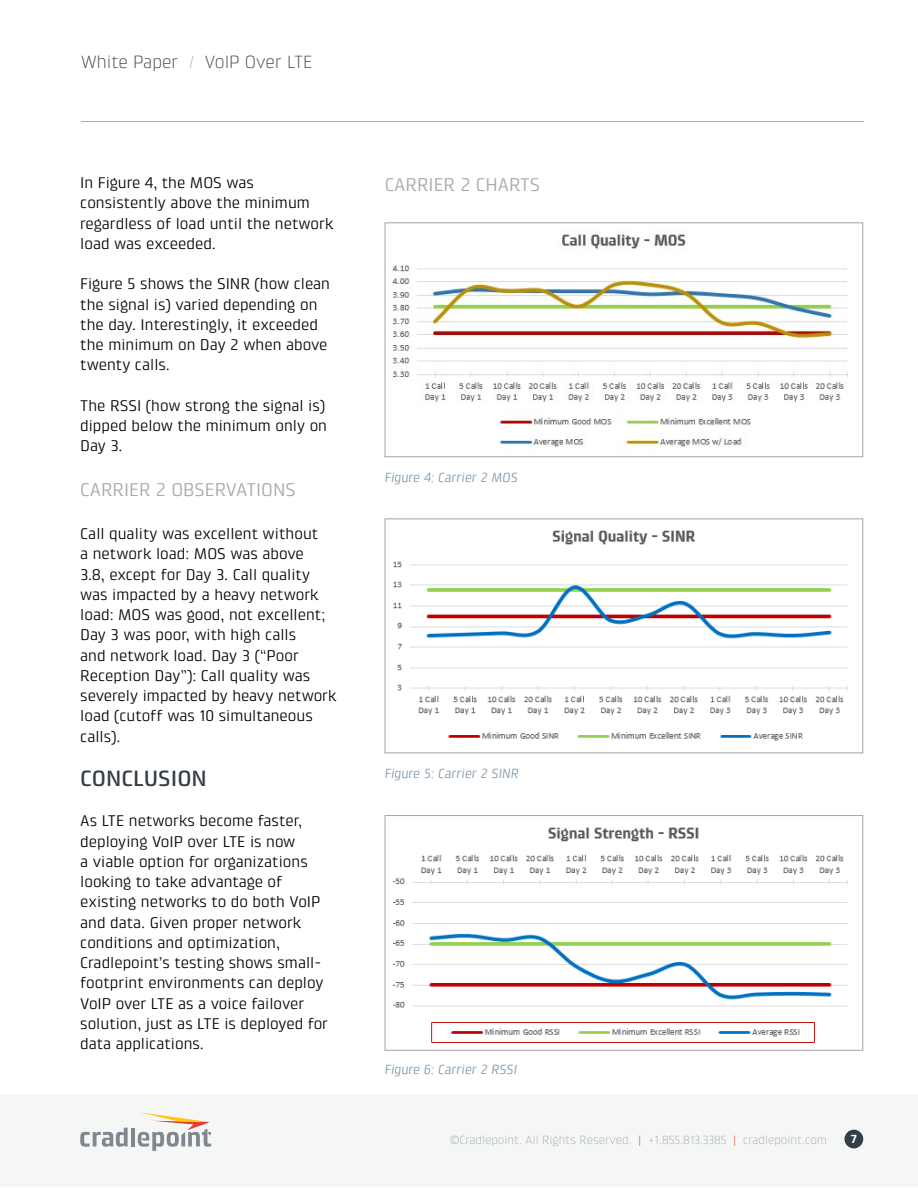
<style>
.page{position:relative;width:918px;height:1188px;background:#fff}
.page>*{position:absolute;margin:0;border:0;box-sizing:border-box;transform-origin:0 0}
.t1{font:500 22.5px "Klint Pro";color:#333e48}
.t2{font:18.75px "Klint Pro";color:#a3a9ad}
.t3{font:300 18px "Klint LT Pro";color:#333e48}
.t4{font:15.75px/20.2px "Klint Pro";color:#000}
.t5{font:italic 13.5px "Klint Pro";color:#7a97a9}
.t6{font:300 12px "Klint LT Pro";color:#a3a9ad}
.t7{font:700 12px "Klint Pro";color:#fff}
.s1{color:#aab9c5}
.s2{font-family:"Klint LT Pro"}
.s3{color:#e63e30}
</style>
<div class="page">
<div style="left:0;top:1094px;width:918px;height:93px;background:#f5f6f6"></div>
<svg style="left:80px;top:1128px;width:48px;height:19px"></svg>
<hr style="left:131px;top:1128px;width:4px;height:18px;background:#80878e">
<svg style="left:138px;top:1112px;width:73px;height:39px"></svg>
<div style="left:844px;top:1130px;width:19px;height:18px;background:#333e48;border-radius:50%"></div>
<hr style="left:81px;top:121px;width:783px;height:1px;background:#a3a9ad">
<img style="left:392px;top:234px;width:456px;height:217px">
<div style="left:385px;top:222px;width:478px;height:235px;border:1px solid #a9a3a1"></div>
<img style="left:393px;top:530px;width:455px;height:211px">
<div style="left:385px;top:519px;width:478px;height:234px;border:1px solid #a9a3a1"></div>
<img style="left:393px;top:827px;width:455px;height:216px">
<div style="left:385px;top:815px;width:478px;height:236px;border:1px solid #a9a3a1"></div>
<p class="t3" style="left:81px;top:52px;width:233px">White Paper <span class="s1">/</span> VoIP Over LTE</p>
<p class="t4" style="left:80px;top:173px;width:255px">In Figure 4, the MOS was consistently above the minimum regardless of load until the network load was exceeded.</p>
<p class="t4" style="left:80px;top:274px;width:251px">Figure 5 shows the SINR (how clean the signal is) varied depending on the day. Interestingly, it exceeded the minimum on Day 2 when above twenty calls.</p>
<p class="t4" style="left:80px;top:395px;width:248px;text-align:justify">The RSSI (how strong the signal is) dipped below the minimum only on Day 3.</p>
<p class="t2" style="left:80px;top:479px;width:217px">CARRIER 2 OBSERVATIONS</p>
<p class="t4" style="left:80px;top:524px;width:258px">Call quality was excellent without<br>a network load: MOS was above<br>3.8, except for Day 3. Call quality was impacted by a heavy network load: MOS was good, not excellent;<br>Day 3 was poor, with high calls<br>and network load. Day 3 (“Poor<br>Reception Day”): Call quality was severely impacted by heavy network load (cutoff was <span class="s2">10</span> simultaneous calls).</p>
<h1 class="t1" style="left:80px;top:765px;width:128px">CONCLUSION</h1>
<p class="t4" style="left:80px;top:811px;width:250px">As LTE networks become faster, deploying VoIP over LTE is now<br>a viable option for organizations looking to take advantage of existing networks to do both VoIP and data. Given proper network conditions and optimization,<br>Cradlepoint’s testing shows small&shy;footprint environments can deploy<br>VoIP over LTE as a voice failover solution, just as LTE is deployed for data applications.</p>
<p class="t2" style="left:385px;top:174px;width:157px">CARRIER 2 CHARTS</p>
<p class="t5" style="left:385px;top:470px;width:135px">Figure 4: Carrier 2 MOS</p>
<p class="t5" style="left:385px;top:766px;width:136px">Figure 5: Carrier 2 SINR</p>
<p class="t5" style="left:385px;top:1062px;width:134px">Figure 6: Carrier 2 RSSI</p>
<p class="t6" style="left:450px;top:1133px;width:378px">©Cradlepoint. All Rights Reserved. <span class="s3">|</span> +1.855.813.3385 <span class="s3">|</span> cradlepoint.com</p>
<p class="t7" style="left:850px;top:1132px;width:8px">7</p>
</div>
